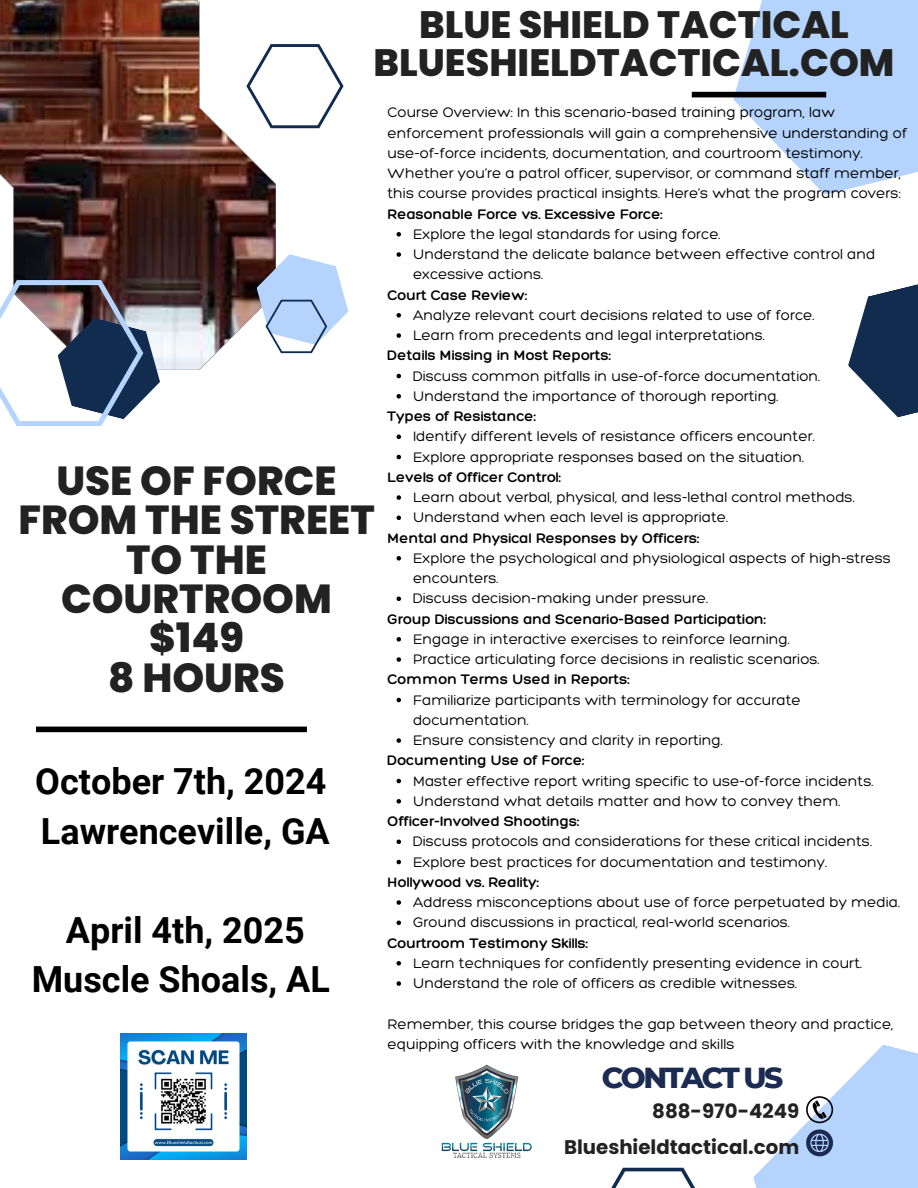
<style>
.page{position:relative;width:918px;height:1188px;background:#fff}
.page>*{position:absolute;margin:0;border:0;box-sizing:border-box;transform-origin:0 0}
.t1{font:800 40.5px/39.3px "Poppins";color:#222;text-align:center}
.t2{font:800 38.1px/37.2px "Poppins";color:#222;text-align:center}
.t3{font:700 36px/49.5px "Roboto";color:#000}
.t4{font:800 29.55px "Montserrat";letter-spacing:-.085em;color:#1c2b52}
.t5{font:700 19.8px "Poppins";color:#222}
.t6{font:300 15px/20.2px "Hero";color:#000}
.t7{font:300 15px "Hero";color:#000}
</style>
<div class="page">
<img style="left:0;top:0;width:276px;height:370px">
<svg style="left:706px;top:0;width:212px;height:195px;fill:#b4d3fd"></svg>
<svg style="left:848px;top:284px;width:70px;height:134px"></svg>
<div style="left:692px;top:92px;width:134px;height:5px;background:#000"></div>
<div style="left:36px;top:727px;width:271px;height:5px;background:#000"></div>
<svg style="left:0;top:280px;width:171px;height:146px"></svg>
<svg style="left:246px;top:248px;width:102px;height:105px"></svg>
<svg style="left:246px;top:44px;width:97px;height:84px"></svg>
<svg style="left:611px;top:1045px;width:307px;height:143px"></svg>
<img style="left:441px;top:1064px;width:91px;height:94px">
<img style="left:120px;top:1033px;width:126px;height:126px">
<svg style="left:397px;top:232px;width:4px;height:5px"></svg>
<svg style="left:397px;top:252px;width:4px;height:5px"></svg>
<svg style="left:397px;top:313px;width:4px;height:5px"></svg>
<svg style="left:397px;top:333px;width:4px;height:5px"></svg>
<svg style="left:397px;top:374px;width:4px;height:4px"></svg>
<svg style="left:397px;top:394px;width:4px;height:5px"></svg>
<svg style="left:397px;top:435px;width:4px;height:4px"></svg>
<svg style="left:397px;top:455px;width:4px;height:4px"></svg>
<svg style="left:397px;top:495px;width:4px;height:5px"></svg>
<svg style="left:397px;top:516px;width:4px;height:4px"></svg>
<svg style="left:397px;top:556px;width:4px;height:5px"></svg>
<svg style="left:397px;top:597px;width:4px;height:4px"></svg>
<svg style="left:397px;top:637px;width:4px;height:5px"></svg>
<svg style="left:397px;top:657px;width:4px;height:5px"></svg>
<svg style="left:397px;top:698px;width:4px;height:4px"></svg>
<svg style="left:397px;top:738px;width:4px;height:5px"></svg>
<svg style="left:397px;top:779px;width:4px;height:4px"></svg>
<svg style="left:397px;top:799px;width:4px;height:5px"></svg>
<svg style="left:397px;top:840px;width:4px;height:4px"></svg>
<svg style="left:397px;top:860px;width:4px;height:4px"></svg>
<svg style="left:397px;top:900px;width:4px;height:5px"></svg>
<svg style="left:397px;top:921px;width:4px;height:4px"></svg>
<svg style="left:397px;top:961px;width:4px;height:5px"></svg>
<svg style="left:397px;top:981px;width:4px;height:5px"></svg>
<h1 class="t2" style="left:373px;top:7px;width:523px">BLUE SHIELD TACTICAL<br>BLUESHIELDTACTICAL.COM</h1>
<p class="t1" style="left:18px;top:461px;width:358px">USE OF FORCE<br>FROM THE STREET<br>TO THE<br>COURTROOM $149<br>8 HOURS</p>
<p class="t3" style="left:35px;top:757px;width:296px">October 7th, 2024<br>Lawrenceville, GA</p>
<p class="t3" style="left:32px;top:906px;width:300px;text-align:center">April 4th, 2025<br>Muscle Shoals, AL</p>
<p class="t6" style="left:388px;top:102px;width:521px">Course Overview: In this scenario-based training program, law enforcement professionals will gain a comprehensive understanding of use-of-force incidents, documentation, and courtroom testimony.<br>Whether you’re a patrol officer, supervisor, or command staff member, this course provides practical insights. Here’s what the program covers:</p>
<p class="t7" style="left:388px;top:204px;width:277px">Reasonable Force vs. Excessive Force:</p>
<p class="t6" style="left:413px;top:223px;width:309px">Explore the legal standards for using force.</p>
<p class="t6" style="left:413px;top:244px;width:464px">Understand the delicate balance between effective control and excessive actions.</p>
<p class="t7" style="left:388px;top:285px;width:141px">Court Case Review:</p>
<p class="t6" style="left:413px;top:304px;width:403px">Analyze relevant court decisions related to use of force.</p>
<p class="t6" style="left:413px;top:325px;width:353px">Learn from precedents and legal interpretations.</p>
<p class="t7" style="left:388px;top:346px;width:225px">Details Missing in Most Reports:</p>
<p class="t6" style="left:413px;top:365px;width:409px">Discuss common pitfalls in use-of-force documentation.</p>
<p class="t6" style="left:413px;top:385px;width:367px">Understand the importance of thorough reporting.</p>
<p class="t7" style="left:388px;top:407px;width:150px">Types of Resistance:</p>
<p class="t6" style="left:413px;top:426px;width:403px">Identify different levels of resistance officers encounter.</p>
<p class="t6" style="left:413px;top:446px;width:393px">Explore appropriate responses based on the situation.</p>
<p class="t7" style="left:388px;top:468px;width:175px">Levels of Officer Control:</p>
<p class="t6" style="left:413px;top:487px;width:443px">Learn about verbal, physical, and less-lethal control methods.</p>
<p class="t6" style="left:413px;top:507px;width:317px">Understand when each level is appropriate.</p>
<p class="t7" style="left:388px;top:528px;width:314px">Mental and Physical Responses by Officers:</p>
<p class="t6" style="left:413px;top:547px;width:479px">Explore the psychological and physiological aspects of high-stress encounters.</p>
<p class="t6" style="left:413px;top:588px;width:297px">Discuss decision-making under pressure.</p>
<p class="t7" style="left:388px;top:609px;width:380px">Group Discussions and Scenario-Based Participation:</p>
<p class="t6" style="left:413px;top:628px;width:378px">Engage in interactive exercises to reinforce learning.</p>
<p class="t6" style="left:413px;top:649px;width:408px">Practice articulating force decisions in realistic scenarios.</p>
<p class="t7" style="left:388px;top:670px;width:244px">Common Terms Used in Reports:</p>
<p class="t6" style="left:413px;top:689px;width:389px">Familiarize participants with terminology for accurate documentation.</p>
<p class="t6" style="left:413px;top:730px;width:311px">Ensure consistency and clarity in reporting.</p>
<p class="t7" style="left:388px;top:751px;width:199px">Documenting Use of Force:</p>
<p class="t6" style="left:413px;top:770px;width:462px">Master effective report writing specific to use-of-force incidents.</p>
<p class="t6" style="left:413px;top:790px;width:429px">Understand what details matter and how to convey them.</p>
<p class="t7" style="left:388px;top:812px;width:193px">Officer-Involved Shootings:</p>
<p class="t6" style="left:413px;top:831px;width:461px">Discuss protocols and considerations for these critical incidents.</p>
<p class="t6" style="left:413px;top:851px;width:416px">Explore best practices for documentation and testimony.</p>
<p class="t7" style="left:388px;top:873px;width:153px">Hollywood vs. Reality:</p>
<p class="t6" style="left:413px;top:892px;width:489px">Address misconceptions about use of force perpetuated by media.</p>
<p class="t6" style="left:413px;top:912px;width:379px">Ground discussions in practical, real-world scenarios.</p>
<p class="t7" style="left:388px;top:933px;width:202px">Courtroom Testimony Skills:</p>
<p class="t6" style="left:413px;top:952px;width:451px">Learn techniques for confidently presenting evidence in court.</p>
<p class="t6" style="left:413px;top:973px;width:386px">Understand the role of officers as credible witnesses.</p>
<h1 class="t6" style="left:388px;top:1013px;width:507px">Remember, this course bridges the gap between theory and practice, equipping officers with the knowledge and skills</h1>
<p class="t4" style="left:602px;top:1060px;width:183px">CONTACT US</p>
<p class="t5" style="left:652px;top:1097px;width:149px">888-970-4249</p>
<p class="t5" style="left:564px;top:1133px;width:237px">Blueshieldtactical.com</p>
</div>
